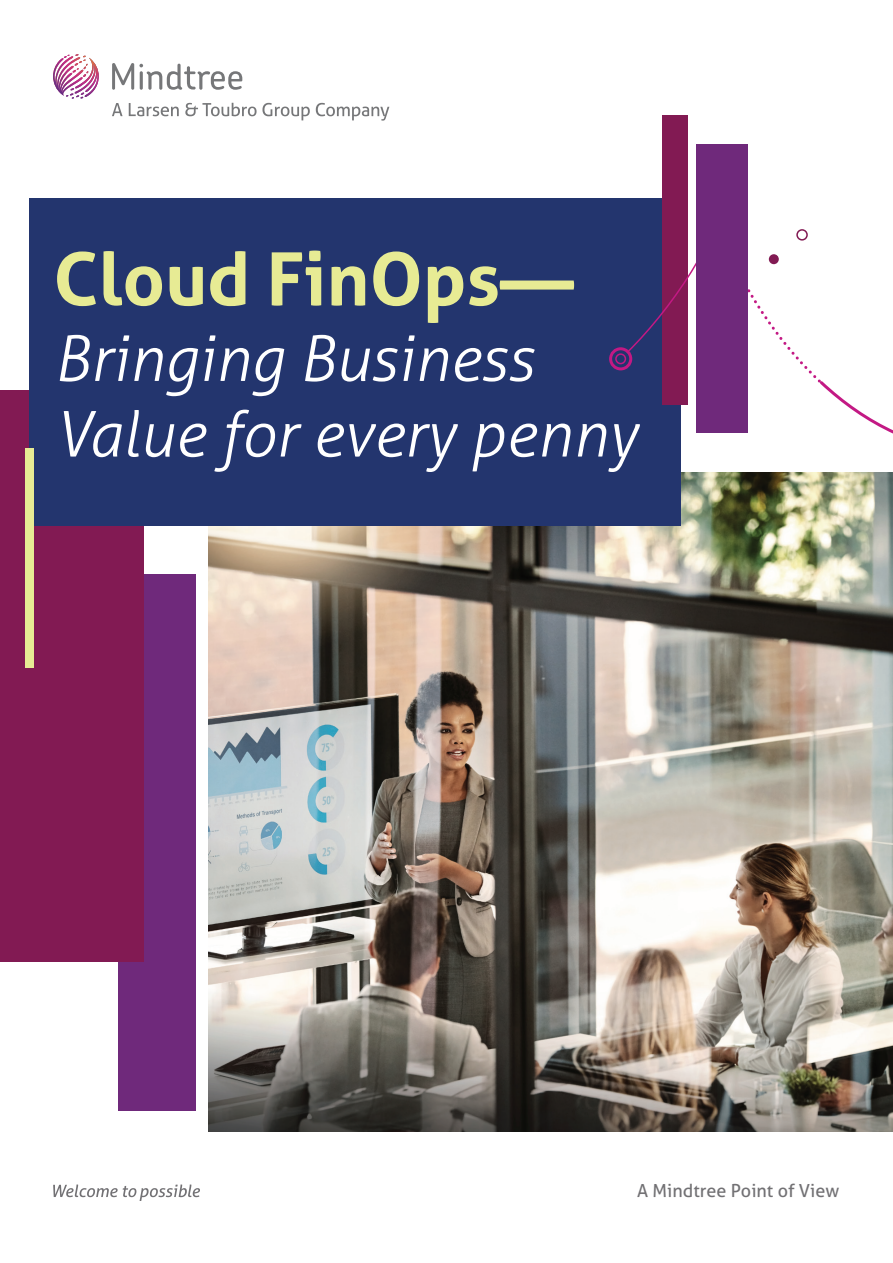
<style>
.page{position:relative;width:893px;height:1263px;background:#fff}
.page>*{position:absolute;margin:0;border:0;box-sizing:border-box;transform-origin:0 0}
.t1{font:700 73.5px "Aller Typo";color:#e7eb94}
.t2{font:italic 300 63px/75.6px "Aller Typo";color:#fff}
.t3{font:18px "Aller Typo";color:#727174}
</style>
<div class="page">
<svg style="left:53px;top:54px;width:44px;height:42px"></svg>
<svg style="left:112px;top:103px;width:11px;height:13px"></svg>
<svg style="left:129px;top:103px;width:50px;height:13px"></svg>
<svg style="left:185px;top:103px;width:125px;height:17px"></svg>
<svg style="left:316px;top:103px;width:73px;height:18px"></svg>
<svg style="left:112px;top:63px;width:130px;height:27px"></svg>
<svg style="left:53px;top:1184px;width:147px;height:16px"></svg>
<img style="left:209px;top:473px;width:684px;height:659px">
<div style="left:119px;top:574px;width:77px;height:537px;background:#6f297b"></div>
<div style="left:0;top:390px;width:144px;height:572px;background:#821a53"></div>
<div style="left:29px;top:198px;width:652px;height:327px;background:#23356e"></div>
<div style="left:25px;top:449px;width:8px;height:219px;background:#e7eb94"></div>
<div style="left:663px;top:115px;width:25px;height:289px;background:#821a53"></div>
<div style="left:609px;top:347px;width:23px;height:23px;border:3px solid #c31984;border-radius:50%"></div>
<div style="left:615px;top:353px;width:11px;height:11px;border:2px solid #c31984;border-radius:50%"></div>
<svg style="left:626px;top:141px;width:267px;height:293px"></svg>
<div style="left:696px;top:144px;width:51px;height:289px;background:#6f297b"></div>
<p class="t1" style="left:53px;top:234px;width:522px">Cloud FinOps―</p>
<p class="t2" style="left:53px;top:321px;width:585px">Bringing Business<br>Value for every penny</p>
<p class="t3" style="left:637px;top:1180px;width:204px">A Mindtree Point of View</p>
</div>
